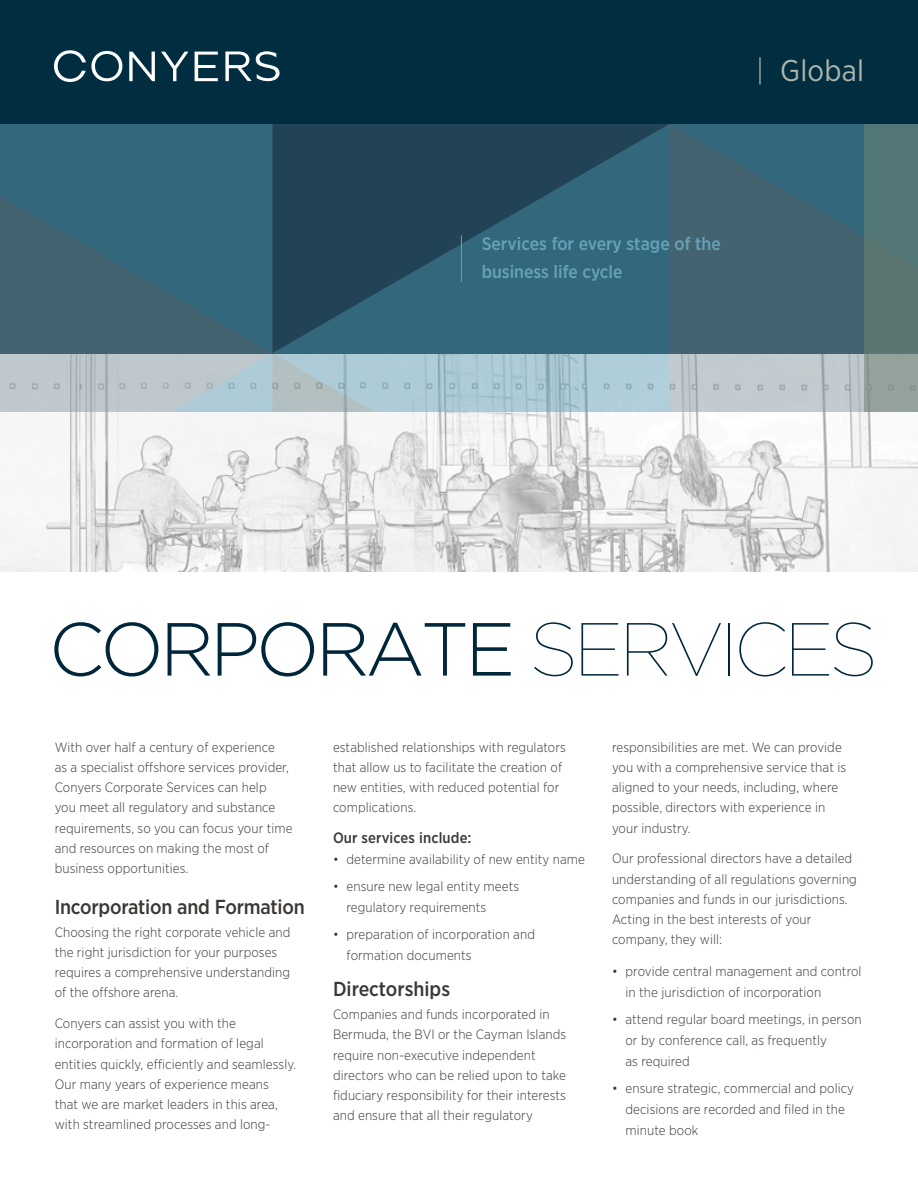
<style>
.page{position:relative;width:918px;height:1188px;background:#fff}
.page>*{position:absolute;margin:0;border:0;box-sizing:border-box;transform-origin:0 0}
.t1{font:300 75px "Gotham";letter-spacing:-.055em;color:#00263a}
.t2{font:30px "Gotham Narrow";letter-spacing:.005em;color:#aeb5ab}
.t3{font:500 20.25px "Gotham Narrow";letter-spacing:-.01em;color:#3b3734}
.t4{font:500 18px/28.5px "Gotham Narrow";color:#67a2b9}
.t5{font:500 15px "Gotham Narrow";letter-spacing:.005em;color:#3b3734}
.t6{font:300 13.5px/20.2px "Gotham Narrow";letter-spacing:.005em;color:#3b3734}
.s1{font-weight:300}
.s2{font-weight:100}
</style>
<div class="page">
<img style="left:0;top:412px;width:918px;height:159px">
<div style="left:0;top:0;width:918px;height:353px;background:#012d40"></div>
<svg style="left:0;top:124px;width:670px;height:288px;background:#6a94a4"></svg>
<svg style="left:272px;top:124px;width:397px;height:229px;background:#2a5468"></svg>
<svg style="left:272px;top:353px;width:102px;height:59px;background:#acc2c9"></svg>
<svg style="left:0;top:196px;width:272px;height:216px;background:#5d7f8d"></svg>
<svg style="left:670px;top:124px;width:194px;height:288px;background:#597884"></svg>
<svg style="left:129px;top:52px;width:26px;height:29px"></svg>
<svg style="left:195px;top:52px;width:23px;height:29px"></svg>
<svg style="left:225px;top:51px;width:55px;height:30px"></svg>
<svg style="left:161px;top:52px;width:27px;height:29px"></svg>
<svg style="left:54px;top:50px;width:68px;height:32px"></svg>
<svg style="left:864px;top:124px;width:54px;height:288px;background:#627e7c"></svg>
<hr style="left:461px;top:235px;width:1px;height:47px;background:#67a2b9">
<h2 class="t2" style="left:756px;top:52px;width:109px"><span class="s1">|</span> Global</h2>
<h3 class="t4" style="left:482px;top:229px;width:241px">Services for every stage of the business life cycle</h3>
<h1 class="t1" style="left:49px;top:608px;width:830px">CORPORATE <span class="s2">SERVICES</span></h1>
<p class="t6" style="left:55px;top:737px;width:239px">With over half a century of experience<br>as a specialist offshore services provider, Conyers Corporate Services can help<br>you meet all regulatory and substance requirements, so you can focus your time and resources on making the most of business opportunities.</p>
<h3 class="t3" style="left:55px;top:894px;width:252px">Incorporation and Formation</h3>
<p class="t6" style="left:55px;top:921px;width:237px">Choosing the right corporate vehicle and the right jurisdiction for your purposes requires a comprehensive understanding of the offshore arena.</p>
<p class="t6" style="left:55px;top:1013px;width:243px">Conyers can assist you with the incorporation and formation of legal entities quickly, efficiently and seamlessly.<br>Our many years of experience means<br>that we are market leaders in this area, with streamlined processes and long-</p>
<p class="t6" style="left:333px;top:736px;width:234px">established relationships with regulators that allow us to facilitate the creation of new entities, with reduced potential for complications.</p>
<p class="t5" style="left:333px;top:828px;width:140px">Our services include:</p>
<p class="t6" style="left:333px;top:849px;width:254px">• determine availability of new entity name</p>
<p class="t6" style="left:346px;top:876px;width:174px;line-height:21px;text-indent:-14px">• ensure new legal entity meets regulatory requirements</p>
<p class="t6" style="left:346px;top:924px;width:190px;line-height:21px;text-indent:-14px">• preparation of incorporation and formation documents</p>
<h3 class="t3" style="left:333px;top:976px;width:119px">Directorships</h3>
<p class="t6" style="left:333px;top:1004px;width:235px">Companies and funds incorporated in Bermuda, the BVI or the Cayman Islands require non-executive independent directors who can be relied upon to take fiduciary responsibility for their interests and ensure that all their regulatory</p>
<p class="t6" style="left:612px;top:736px;width:236px">responsibilities are met. We can provide you with a comprehensive service that is aligned to your needs, including, where possible, directors with experience in your industry.</p>
<p class="t6" style="left:612px;top:848px;width:246px">Our professional directors have a detailed understanding of all regulations governing companies and funds in our jurisdictions.<br>Acting in the best interests of your company, they will:</p>
<p class="t6" style="left:626px;top:960px;width:238px;line-height:21px;text-indent:-14px">• provide central management and control in the jurisdiction of incorporation</p>
<p class="t6" style="left:626px;top:1008px;width:238px;line-height:21px;text-indent:-14px">• attend regular board meetings, in person or by conference call, as frequently<br>as required</p>
<p class="t6" style="left:626px;top:1077px;width:230px;line-height:21px;text-indent:-14px">• ensure strategic, commercial and policy decisions are recorded and filed in the minute book</p>
</div>
